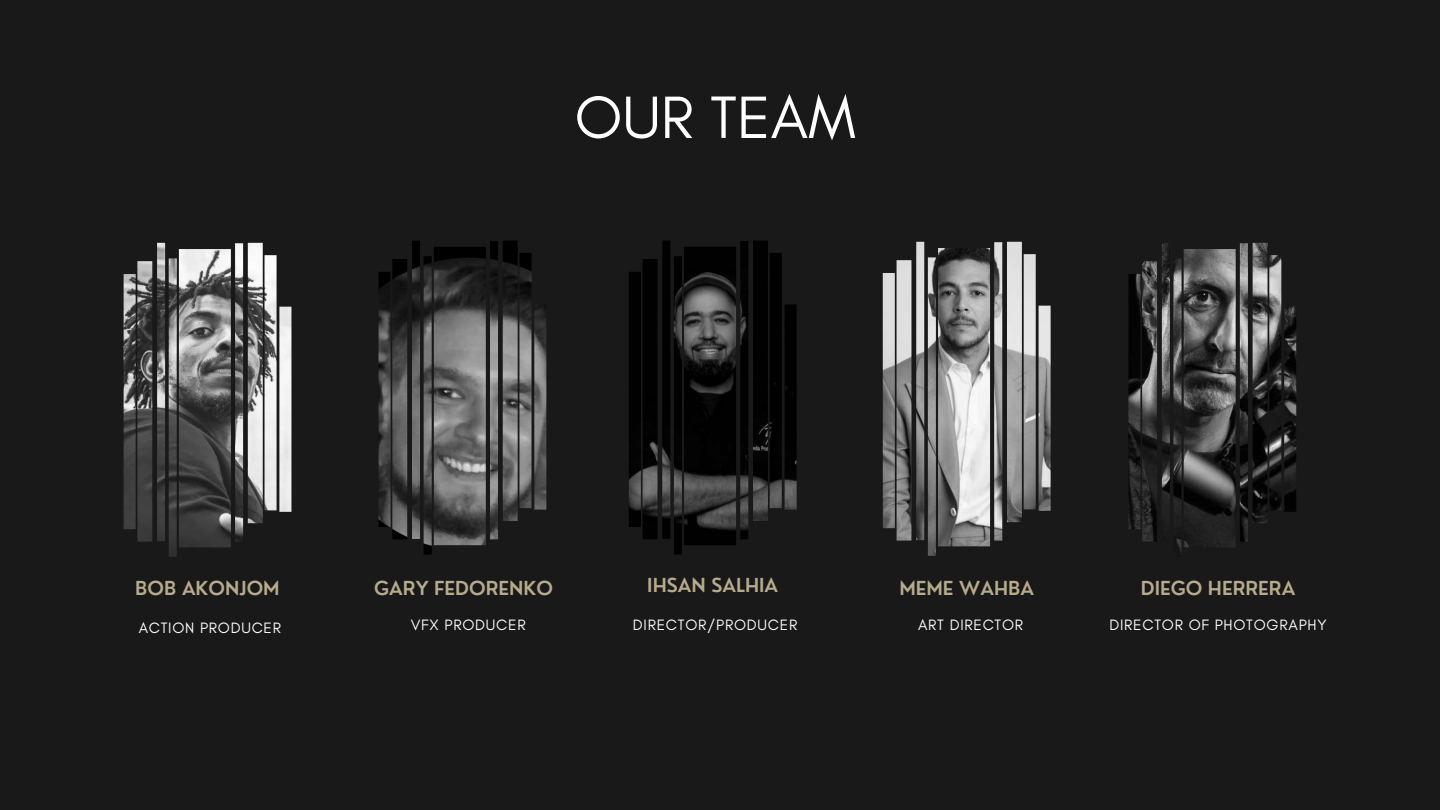
<style>
.page{position:relative;width:1440px;height:810px;background:#191919}
.page>*{position:absolute;margin:0;border:0;box-sizing:border-box;transform-origin:0 0}
.t1{font:60.8px "Glacial Indifference";color:#fff}
.t2{font:600 18.8px "Nourd";color:#b7ab8d}
.t3{font:15.3px "Glacial Indifference";letter-spacing:.05em;color:#fff}
</style>
<div class="page">
<img style="left:883px;top:242px;width:168px;height:314px">
<img style="left:1128px;top:243px;width:168px;height:309px">
<img style="left:379px;top:241px;width:167px;height:313px">
<img style="left:629px;top:241px;width:168px;height:313px">
<img style="left:124px;top:243px;width:167px;height:314px">
<h1 class="t1" style="left:575px;top:80px;width:283px">OUR TEAM</h1>
<p class="t2" style="left:135px;top:576px;width:146px">BOB AKONJOM</p>
<p class="t3" style="left:139px;top:618px;width:144px">ACTION PRODUCER</p>
<p class="t2" style="left:374px;top:576px;width:180px">GARY FEDORENKO</p>
<p class="t3" style="left:411px;top:616px;width:116px">VFX PRODUCER</p>
<p class="t2" style="left:647px;top:574px;width:132px">IHSAN SALHIA</p>
<p class="t3" style="left:633px;top:616px;width:166px">DIRECTOR/PRODUCER</p>
<p class="t2" style="left:899px;top:576px;width:136px">MEME WAHBA</p>
<p class="t3" style="left:918px;top:616px;width:107px">ART DIRECTOR</p>
<p class="t2" style="left:1141px;top:576px;width:156px">DIEGO HERRERA</p>
<p class="t3" style="left:1109px;top:616px;width:219px">DIRECTOR OF PHOTOGRAPHY</p>
</div>
